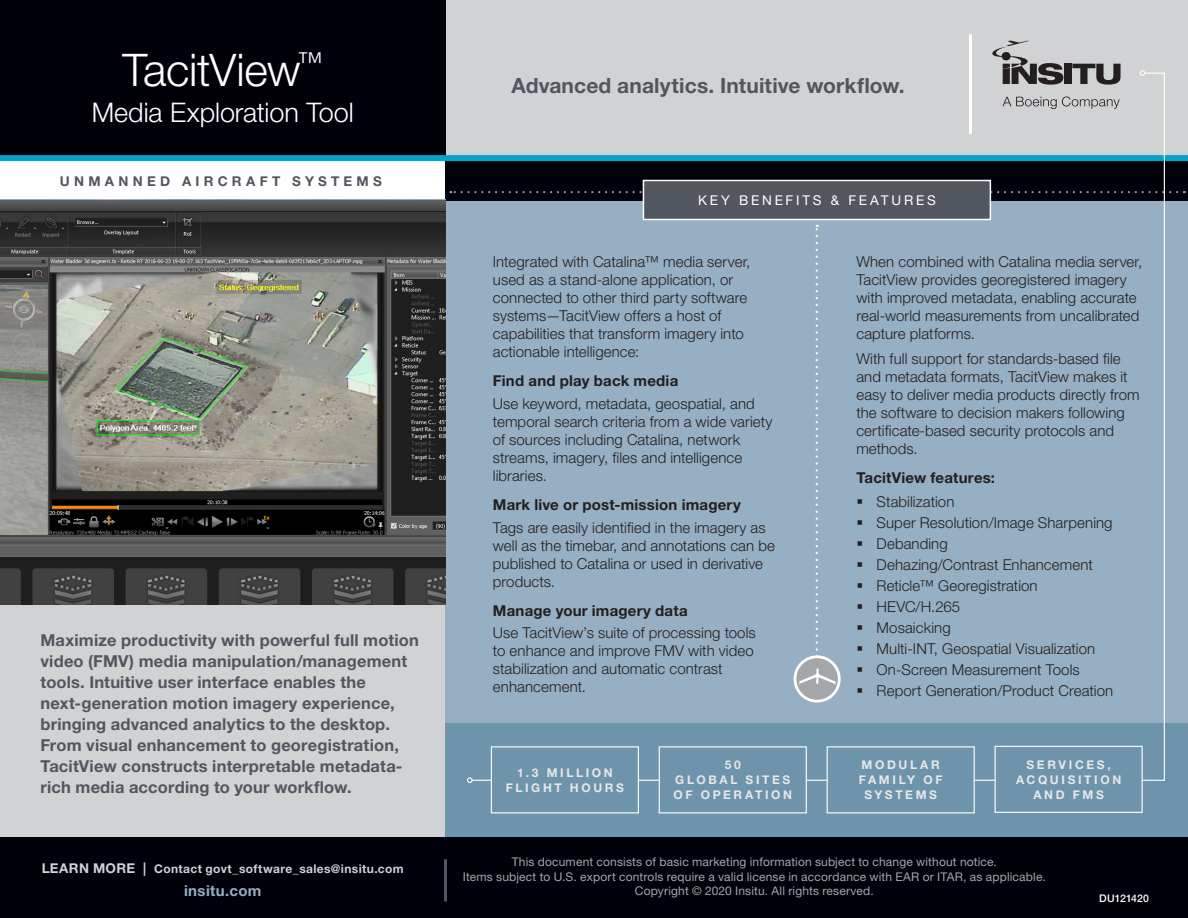
<style>
.page{position:relative;width:1188px;height:918px;background:#fff}
.page>*{position:absolute;margin:0;border:0;box-sizing:border-box;transform-origin:0 0}
.LgCard_Title{font:300 45px "Helvetica Neue LT Std";letter-spacing:-.01em;color:#fff}
.LgCard_Subtitle{font:300 27px "Helvetica Neue LT Std";letter-spacing:-.005em;color:#fff}
.LgCard_Title-2{font:300 26.25px "Helvetica Neue LT Std";color:#fff}
.LgCard_TopBar_Headli{font:700 21px "Helvetica Neue LT Std";letter-spacing:.005em;color:#52565f}
.LgCard_IntroPara{font:700 16.5px/21px "Helvetica Neue LT Std";letter-spacing:.01em;color:#52565f}
.LgCard_BeneFeatures{font:300 15px/18px "Helvetica Neue LT Std";letter-spacing:.005em;color:#231f20}
.LgCard_BeneFeatures-2{font:700 15px "Helvetica Neue LT Std";letter-spacing:.015em;color:#231f20}
.LearnMore_Call_to_ac{font:700 15px "Helvetica Neue LT Std";letter-spacing:.025em;color:#96afc2}
.t1{font:700 13.5px "Helvetica Neue LT Std";letter-spacing:.315em;color:#52565f}
.t2{font:13.5px "Helvetica Neue LT Std";letter-spacing:.21em;color:#fff}
.t3{font:12px/14.2px "Helvetica Neue LT Std";letter-spacing:.015em;color:#a3a7a9;text-align:center}
.t4{font:700 12px/15px "Helvetica Neue LT Std";letter-spacing:.22em;color:#e6e7e9;text-align:center}
.LearnMore_Call_to_ac-2{font:700 12px "Helvetica Neue LT Std";letter-spacing:.03em;color:#d1d2d4}
.Footer_Control_Numbe{font:500 10.5px "Helvetica Neue LT Std";letter-spacing:.005em;color:#fff}
.s1{font-size:13.5px}
</style>
<div class="page">
<div style="left:0;top:605px;width:446px;height:245px;background:#d1d2d4"></div>
<div style="left:446px;top:0;width:742px;height:155px;background:#d1d2d4"></div>
<div style="left:0;top:837px;width:1188px;height:81px;background:#00000b"></div>
<div style="left:446px;top:200px;width:742px;height:524px;background:#96afc2"></div>
<div style="left:0;top:0;width:446px;height:155px;background:#00000b"></div>
<div style="left:446px;top:161px;width:742px;height:39px;background:#00000b"></div>
<div style="left:1064px;top:64px;width:7px;height:20px;background:#231f20"></div>
<svg style="left:1072px;top:64px;width:49px;height:8px"></svg>
<svg style="left:992px;top:40px;width:71px;height:32px"></svg>
<hr style="left:969px;top:34px;width:3px;height:100px;background:#fff">
<div style="left:0;top:155px;width:1188px;height:6px;background:#00a5c8"></div>
<div style="left:446px;top:724px;width:742px;height:113px;background:#6e94ab"></div>
<svg style="left:450px;top:191px;width:727px;height:2px"></svg>
<hr style="left:444px;top:859px;width:3px;height:43px;background:#52565f">
<svg style="left:471px;top:72px;width:694px;height:709px"></svg>
<svg style="left:1140px;top:70px;width:5px;height:6px"></svg>
<svg style="left:467px;top:777px;width:6px;height:6px"></svg>
<div style="left:491px;top:747px;width:147px;height:66px;background:#6e94ab"></div>
<div style="left:491px;top:746px;width:148px;height:67px;border:1px solid #fff"></div>
<div style="left:995px;top:746px;width:147px;height:66px;background:#6e94ab"></div>
<div style="left:995px;top:746px;width:148px;height:67px;border:1px solid #fff"></div>
<div style="left:659px;top:747px;width:147px;height:66px;background:#6e94ab"></div>
<div style="left:659px;top:746px;width:148px;height:67px;border:1px solid #fff"></div>
<div style="left:827px;top:747px;width:147px;height:66px;background:#6e94ab"></div>
<div style="left:827px;top:746px;width:148px;height:67px;border:1px solid #fff"></div>
<img style="left:0;top:200px;width:446px;height:405px">
<svg style="left:858px;top:500px;width:4px;height:4px"></svg>
<svg style="left:858px;top:521px;width:4px;height:4px"></svg>
<svg style="left:858px;top:542px;width:4px;height:4px"></svg>
<svg style="left:858px;top:563px;width:4px;height:4px"></svg>
<svg style="left:858px;top:584px;width:4px;height:4px"></svg>
<svg style="left:858px;top:605px;width:4px;height:4px"></svg>
<svg style="left:858px;top:626px;width:4px;height:4px"></svg>
<svg style="left:858px;top:647px;width:4px;height:4px"></svg>
<svg style="left:858px;top:668px;width:4px;height:4px"></svg>
<svg style="left:858px;top:689px;width:4px;height:4px"></svg>
<p class="LgCard_Title-2" style="left:297px;top:45px;width:27px">™</p>
<p class="LgCard_Subtitle" style="left:92px;top:96px;width:263px">Media Exploration Tool</p>
<p class="LgCard_Title" style="left:123px;top:42px;width:179px">TacitView</p>
<p class="t1" style="left:60px;top:172px;width:323px">UNMANNED AIRCRAFT SYSTEMS</p>
<p class="LgCard_IntroPara" style="left:40px;top:629px;width:380px">Maximize productivity with powerful full motion video (FMV) media manipulation/management tools. Intuitive user interface enables the next-generation motion imagery experience, bringing advanced analytics to the desktop.<br>From visual enhancement to georegistration, TacitView constructs interpretable metadata&shy;rich media according to your workflow.</p>
<p class="LearnMore_Call_to_ac-2" style="left:42px;top:861px;width:364px"><span class="s1">LEARN MORE |</span> Contact govt_software_sales@insitu.com</p>
<p class="LearnMore_Call_to_ac" style="left:184px;top:881px;width:79px">insitu.com</p>
<p class="LgCard_TopBar_Headli" style="left:511px;top:72px;width:395px">Advanced analytics. Intuitive workflow.</p>
<p class="t2" style="left:698px;top:192px;width:239px">KEY BENEFITS &amp; FEATURES</p>
<p class="LgCard_BeneFeatures" style="left:493px;top:253px;width:259px">Integrated with Catalina™ media server, used as a stand-alone application, or connected to other third party software systems—TacitView offers a host of capabilities that transform imagery into actionable intelligence:</p>
<p class="LgCard_BeneFeatures-2" style="left:493px;top:372px;width:187px">Find and play back media</p>
<p class="LgCard_BeneFeatures" style="left:493px;top:394px;width:281px">Use keyword, metadata, geospatial, and temporal search criteria from a wide variety of sources including Catalina, network streams, imagery, files and intelligence libraries.</p>
<p class="LgCard_BeneFeatures-2" style="left:493px;top:496px;width:249px">Mark live or post-mission imagery</p>
<p class="LgCard_BeneFeatures" style="left:493px;top:518px;width:284px">Tags are easily identified in the imagery as well as the timebar, and annotations can be published to Catalina or used in derivative products.</p>
<p class="LgCard_BeneFeatures-2" style="left:493px;top:601px;width:196px">Manage your imagery data</p>
<p class="LgCard_BeneFeatures" style="left:493px;top:624px;width:264px">Use TacitView’s suite of processing tools to enhance and improve FMV with video stabilization and automatic contrast enhancement.</p>
<p class="LgCard_BeneFeatures" style="left:856px;top:253px;width:287px">When combined with Catalina media server, TacitView provides georegistered imagery with improved metadata, enabling accurate real-world measurements from uncalibrated capture platforms.</p>
<p class="LgCard_BeneFeatures" style="left:856px;top:349px;width:285px">With full support for standards-based file and metadata formats, TacitView makes it easy to deliver media products directly from the software to decision makers following certificate-based security protocols and methods.</p>
<p class="LgCard_BeneFeatures-2" style="left:856px;top:469px;width:140px">TacitView features:</p>
<p class="LgCard_BeneFeatures" style="left:877px;top:493px;width:79px">Stabilization</p>
<p class="LgCard_BeneFeatures" style="left:877px;top:514px;width:238px">Super Resolution/Image Sharpening</p>
<p class="LgCard_BeneFeatures" style="left:877px;top:535px;width:73px">Debanding</p>
<p class="LgCard_BeneFeatures" style="left:877px;top:556px;width:218px">Dehazing/Contrast Enhancement</p>
<p class="LgCard_BeneFeatures" style="left:877px;top:577px;width:163px">Reticle™ Georegistration</p>
<p class="LgCard_BeneFeatures" style="left:877px;top:598px;width:85px">HEVC/H.265</p>
<p class="LgCard_BeneFeatures" style="left:877px;top:619px;width:76px">Mosaicking</p>
<p class="LgCard_BeneFeatures" style="left:877px;top:640px;width:220px">Multi-INT, Geospatial Visualization</p>
<p class="LgCard_BeneFeatures" style="left:877px;top:661px;width:205px">On-Screen Measurement Tools</p>
<p class="LgCard_BeneFeatures" style="left:877px;top:682px;width:238px">Report Generation/Product Creation</p>
<p class="t4" style="left:506px;top:765px;width:120px">1.3 MILLION<br>FLIGHT HOURS</p>
<p class="t4" style="left:1016px;top:757px;width:107px">SERVICES,<br>ACQUISITION<br>AND FMS</p>
<p class="t4" style="left:673px;top:757px;width:120px">50<br>GLOBAL SITES<br>OF OPERATION</p>
<p class="t4" style="left:859px;top:757px;width:85px">MODULAR<br>FAMILY OF<br>SYSTEMS</p>
<p class="t3" style="left:463px;top:855px;width:584px">This document consists of basic marketing information subject to change without notice.<br>Items subject to U.S. export controls require a valid license in accordance with EAR or ITAR, as applicable.<br>Copyright © 2020 Insitu. All rights reserved.</p>
<p class="Footer_Control_Numbe" style="left:1099px;top:892px;width:51px">DU121420</p>
</div>
